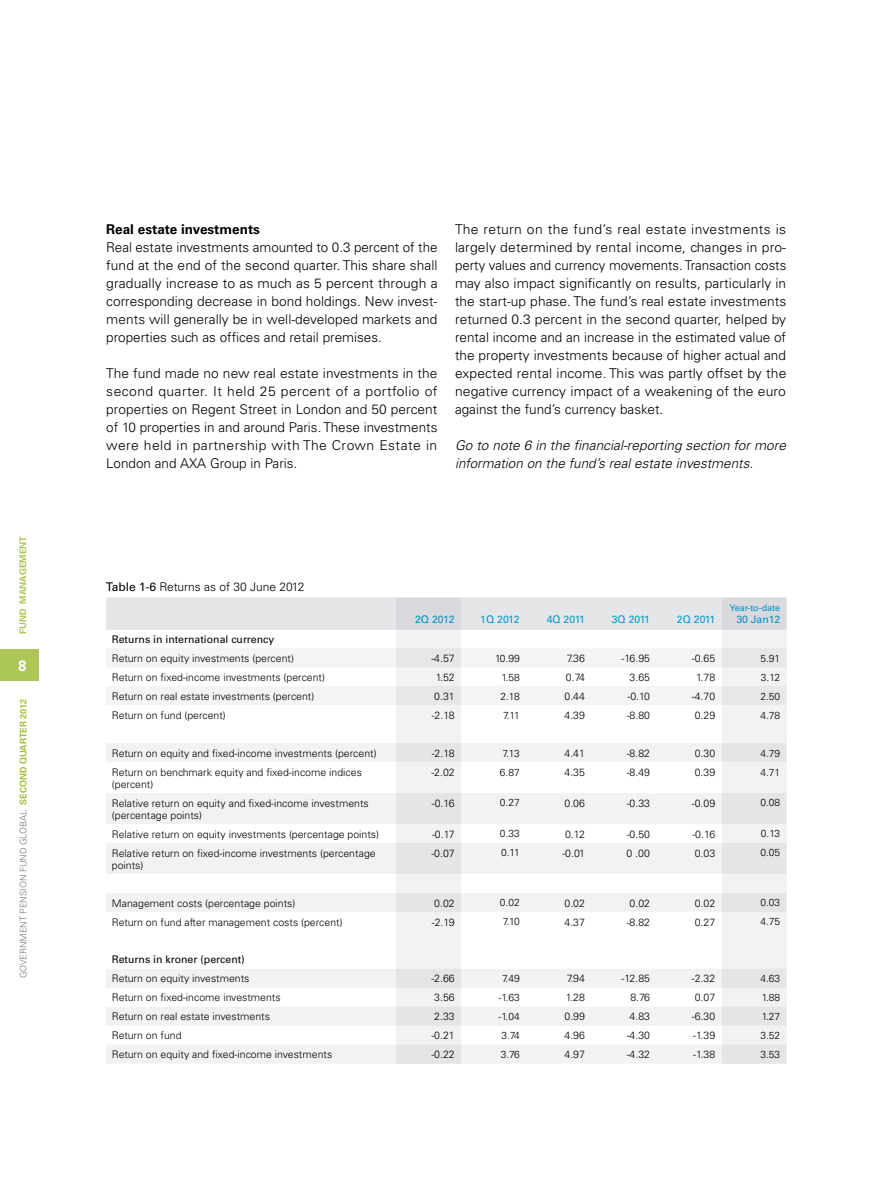
<style>
.page{position:relative;width:893px;height:1191px;background:#fff}
.page>*{position:absolute;margin:0;border:0;box-sizing:border-box;transform-origin:0 0}
.t1{font:700 15px "Univers";color:#fff}
.t2{font:300 13.5px/18px "Univers";color:#000;text-align:justify}
.t3{font:italic 300 13.5px/18px "Univers";color:#000}
.t4{font:700 13.5px "Univers";color:#000}
.t5{font:300 12px "Univers";color:#000}
.t6{font:300 10.5px/12px "Univers";color:#000}
.t7{font:10.5px "Univers";color:#000}
.t8{font:10.5px "Univers";color:#0097d1}
.t9{font:300 10.2px "Univers";color:#000}
.t10{font:300 9px "Univers";color:#74787b}
.t11{font:700 9px "Univers";color:#acc657}
.t12{font:9px "Univers";color:#0097d1}
.s1{font-weight:700;color:#a4c143}
.s2{font-weight:400}
</style>
<div class="page">
<div style="left:106px;top:597px;width:616px;height:33px;background:#e5e6e8"></div>
<svg style="left:106px;top:649px;width:616px;height:56px"></svg>
<svg style="left:106px;top:743px;width:616px;height:320px"></svg>
<svg style="left:106px;top:762px;width:616px;height:169px"></svg>
<svg style="left:396px;top:597px;width:65px;height:466px;fill:#f0f1f2"></svg>
<svg style="left:722px;top:597px;width:64px;height:466px;fill:#f0f1f2"></svg>
<div style="left:0;top:648px;width:39px;height:32px;background:#acc657"></div>
<p class="t11" style="left:18px;top:634px;width:99px;rotate:-90deg">FUND MANAGEMENT</p>
<p class="t1" style="left:18px;top:656px;width:10px">8</p>
<p class="t10" style="left:18px;top:978px;width:280px;rotate:-90deg">GOVERNMENT PENSION fUND g LOBAL <span class="s1">second QUARTER 2012</span></p>
<p class="t4" style="left:106px;top:221px;width:155px">Real estate investments</p>
<p class="t2" style="left:106px;top:238px;width:333px">Real estate investments amounted to 0.3 percent of the fund at the end of the second quarter. This share shall gradually increase to as much as 5 percent through a corresponding decrease in bond holdings. New invest&shy;ments will generally be in well-developed markets and properties such as offices and retail premises.</p>
<p class="t2" style="left:106px;top:364px;width:333px">The fund made no new real estate investments in the second quarter. It held 25 percent of a portfolio of properties on Regent Street in London and 50 percent of 10 properties in and around Paris. These investments were held in partnership with The Crown Estate in London and AXA Group in Paris.</p>
<p class="t2" style="left:455px;top:220px;width:333px">The return on the fund’s real estate investments is largely determined by rental income, changes in pro&shy;perty values and currency movements. Transaction costs may also impact significantly on results, particularly in the start-up phase. The fund’s real estate investments returned 0.3 percent in the second quarter, helped by rental income and an increase in the estimated value of the property investments because of higher actual and expected rental income. This was partly offset by the negative currency impact of a weakening of the euro against the fund’s currency basket.</p>
<p class="t3" style="left:455px;top:436px;width:332px">Go to note 6 in the financial-reporting section for more information on the fund’s real estate investments.</p>
<p class="t5" style="left:106px;top:579px;width:200px"><span class="s2">Table 1-6</span> Returns as of 30 June 2012</p>
<p class="t8" style="left:415px;top:613px;width:41px">2Q 2012</p>
<p class="t8" style="left:480px;top:613px;width:41px">1Q 2012</p>
<p class="t8" style="left:547px;top:613px;width:40px">4Q 2011</p>
<p class="t8" style="left:612px;top:613px;width:40px">3Q 2011</p>
<p class="t8" style="left:677px;top:613px;width:40px">2Q 2011</p>
<p class="t12" style="left:729px;top:603px;width:52px">Year-to-date</p>
<p class="t8" style="left:736px;top:613px;width:45px">30 Jan12</p>
<p class="t7" style="left:112px;top:633px;width:164px">Returns in international currency</p>
<p class="t6" style="left:112px;top:652px;width:183px">Return on equity investments (percent)</p>
<p class="t6" style="left:431px;top:652px;width:25px">-4.57</p>
<p class="t9" style="left:495px;top:652px;width:26px">10.99</p>
<p class="t6" style="left:567px;top:652px;width:20px">7.36</p>
<p class="t6" style="left:621px;top:652px;width:30px">-16.95</p>
<p class="t6" style="left:692px;top:652px;width:25px">-0.65</p>
<p class="t9" style="left:760px;top:652px;width:21px">5.91</p>
<p class="t6" style="left:112px;top:671px;width:215px">Return on fixed-income investments (percent)</p>
<p class="t6" style="left:436px;top:671px;width:20px">1.52</p>
<p class="t9" style="left:501px;top:671px;width:20px">1.58</p>
<p class="t6" style="left:566px;top:671px;width:21px">0.74</p>
<p class="t6" style="left:630px;top:671px;width:22px">3.65</p>
<p class="t6" style="left:696px;top:671px;width:20px">1.78</p>
<p class="t9" style="left:761px;top:671px;width:21px">3.12</p>
<p class="t6" style="left:112px;top:690px;width:204px">Return on real estate investments (percent)</p>
<p class="t6" style="left:434px;top:690px;width:22px">0.31</p>
<p class="t9" style="left:500px;top:690px;width:21px">2.18</p>
<p class="t6" style="left:564px;top:690px;width:22px">0.44</p>
<p class="t6" style="left:627px;top:690px;width:24px">-0.10</p>
<p class="t6" style="left:692px;top:690px;width:25px">-4.70</p>
<p class="t9" style="left:760px;top:690px;width:21px">2.50</p>
<p class="t6" style="left:112px;top:709px;width:115px">Return on fund (percent)</p>
<p class="t6" style="left:432px;top:709px;width:24px">-2.18</p>
<p class="t9" style="left:503px;top:709px;width:18px">7.11</p>
<p class="t6" style="left:564px;top:709px;width:22px">4.39</p>
<p class="t6" style="left:627px;top:709px;width:25px">-8.80</p>
<p class="t6" style="left:695px;top:709px;width:22px">0.29</p>
<p class="t9" style="left:760px;top:709px;width:21px">4.78</p>
<p class="t6" style="left:112px;top:747px;width:266px">Return on equity and fixed-income investments (percent)</p>
<p class="t6" style="left:432px;top:747px;width:24px">-2.18</p>
<p class="t9" style="left:503px;top:747px;width:19px">7.13</p>
<p class="t6" style="left:564px;top:747px;width:22px">4.41</p>
<p class="t6" style="left:627px;top:747px;width:25px">-8.82</p>
<p class="t6" style="left:695px;top:747px;width:22px">0.30</p>
<p class="t9" style="left:760px;top:747px;width:21px">4.79</p>
<p class="t6" style="left:112px;top:766px;width:251px">Return on benchmark equity and fixed-income indices (percent)</p>
<p class="t6" style="left:431px;top:766px;width:25px">-2.02</p>
<p class="t9" style="left:500px;top:765px;width:21px">6.87</p>
<p class="t6" style="left:564px;top:766px;width:22px">4.35</p>
<p class="t6" style="left:627px;top:766px;width:25px">-8.49</p>
<p class="t6" style="left:695px;top:766px;width:22px">0.39</p>
<p class="t9" style="left:760px;top:765px;width:21px">4.71</p>
<p class="t6" style="left:112px;top:797px;width:258px">Relative return on equity and fixed-income investments (percentage points)</p>
<p class="t6" style="left:432px;top:797px;width:24px">-0.16</p>
<p class="t9" style="left:500px;top:796px;width:21px">0.27</p>
<p class="t6" style="left:564px;top:797px;width:22px">0.06</p>
<p class="t6" style="left:627px;top:797px;width:25px">-0.33</p>
<p class="t6" style="left:692px;top:797px;width:25px">-0.09</p>
<p class="t9" style="left:760px;top:796px;width:21px">0.08</p>
<p class="t6" style="left:112px;top:828px;width:269px">Relative return on equity investments (percentage points)</p>
<p class="t6" style="left:432px;top:828px;width:24px">-0.17</p>
<p class="t9" style="left:500px;top:827px;width:21px">0.33</p>
<p class="t6" style="left:565px;top:828px;width:21px">0.12</p>
<p class="t6" style="left:627px;top:828px;width:25px">-0.50</p>
<p class="t6" style="left:692px;top:828px;width:24px">-0.16</p>
<p class="t9" style="left:761px;top:827px;width:21px">0.13</p>
<p class="t6" style="left:112px;top:847px;width:265px">Relative return on fixed-income investments (percentage points)</p>
<p class="t6" style="left:431px;top:847px;width:25px">-0.07</p>
<p class="t9" style="left:501px;top:846px;width:20px">0.11</p>
<p class="t6" style="left:562px;top:847px;width:24px">-0.01</p>
<p class="t6" style="left:626px;top:847px;width:25px">0 .00</p>
<p class="t6" style="left:695px;top:847px;width:22px">0.03</p>
<p class="t9" style="left:760px;top:846px;width:21px">0.05</p>
<p class="t6" style="left:112px;top:897px;width:185px">Management costs (percentage points)</p>
<p class="t6" style="left:434px;top:897px;width:22px">0.02</p>
<p class="t9" style="left:500px;top:896px;width:21px">0.02</p>
<p class="t6" style="left:564px;top:897px;width:22px">0.02</p>
<p class="t6" style="left:630px;top:897px;width:22px">0.02</p>
<p class="t6" style="left:695px;top:897px;width:22px">0.02</p>
<p class="t9" style="left:760px;top:896px;width:21px">0.03</p>
<p class="t6" style="left:112px;top:915px;width:232px">Return on fund after management costs (percent)</p>
<p class="t6" style="left:432px;top:915px;width:24px">-2.19</p>
<p class="t9" style="left:503px;top:915px;width:18px">7.10</p>
<p class="t6" style="left:564px;top:915px;width:22px">4.37</p>
<p class="t6" style="left:627px;top:915px;width:25px">-8.82</p>
<p class="t6" style="left:695px;top:915px;width:22px">0.27</p>
<p class="t9" style="left:760px;top:915px;width:21px">4.75</p>
<p class="t7" style="left:112px;top:953px;width:134px">Returns in kroner (percent)</p>
<p class="t6" style="left:112px;top:972px;width:139px">Return on equity investments</p>
<p class="t6" style="left:431px;top:972px;width:25px">-2.66</p>
<p class="t9" style="left:502px;top:972px;width:19px">7.49</p>
<p class="t6" style="left:567px;top:972px;width:20px">7.94</p>
<p class="t6" style="left:621px;top:972px;width:30px">-12.85</p>
<p class="t6" style="left:692px;top:972px;width:25px">-2.32</p>
<p class="t9" style="left:760px;top:972px;width:21px">4.63</p>
<p class="t6" style="left:112px;top:991px;width:170px">Return on fixed-income investments</p>
<p class="t6" style="left:434px;top:991px;width:22px">3.56</p>
<p class="t9" style="left:499px;top:991px;width:23px">-1.63</p>
<p class="t6" style="left:566px;top:991px;width:20px">1.28</p>
<p class="t6" style="left:630px;top:991px;width:21px">8.76</p>
<p class="t6" style="left:695px;top:991px;width:22px">0.07</p>
<p class="t9" style="left:762px;top:991px;width:20px">1.88</p>
<p class="t6" style="left:112px;top:1010px;width:160px">Return on real estate investments</p>
<p class="t6" style="left:434px;top:1010px;width:22px">2.33</p>
<p class="t9" style="left:499px;top:1010px;width:23px">-1.04</p>
<p class="t6" style="left:564px;top:1010px;width:22px">0.99</p>
<p class="t6" style="left:630px;top:1010px;width:22px">4.83</p>
<p class="t6" style="left:692px;top:1010px;width:25px">-6.30</p>
<p class="t9" style="left:762px;top:1010px;width:20px">1.27</p>
<p class="t6" style="left:112px;top:1029px;width:71px">Return on fund</p>
<p class="t6" style="left:431px;top:1029px;width:25px">-0.21</p>
<p class="t9" style="left:501px;top:1029px;width:20px">3.74</p>
<p class="t6" style="left:564px;top:1029px;width:22px">4.96</p>
<p class="t6" style="left:627px;top:1029px;width:25px">-4.30</p>
<p class="t6" style="left:693px;top:1029px;width:23px">-1.39</p>
<p class="t9" style="left:760px;top:1029px;width:21px">3.52</p>
<p class="t6" style="left:112px;top:1048px;width:222px">Return on equity and fixed-income investments</p>
<p class="t6" style="left:431px;top:1048px;width:25px">-0.22</p>
<p class="t9" style="left:501px;top:1048px;width:21px">3.76</p>
<p class="t6" style="left:564px;top:1048px;width:22px">4.97</p>
<p class="t6" style="left:627px;top:1048px;width:25px">-4.32</p>
<p class="t6" style="left:693px;top:1048px;width:23px">-1.38</p>
<p class="t9" style="left:760px;top:1048px;width:21px">3.53</p>
</div>
